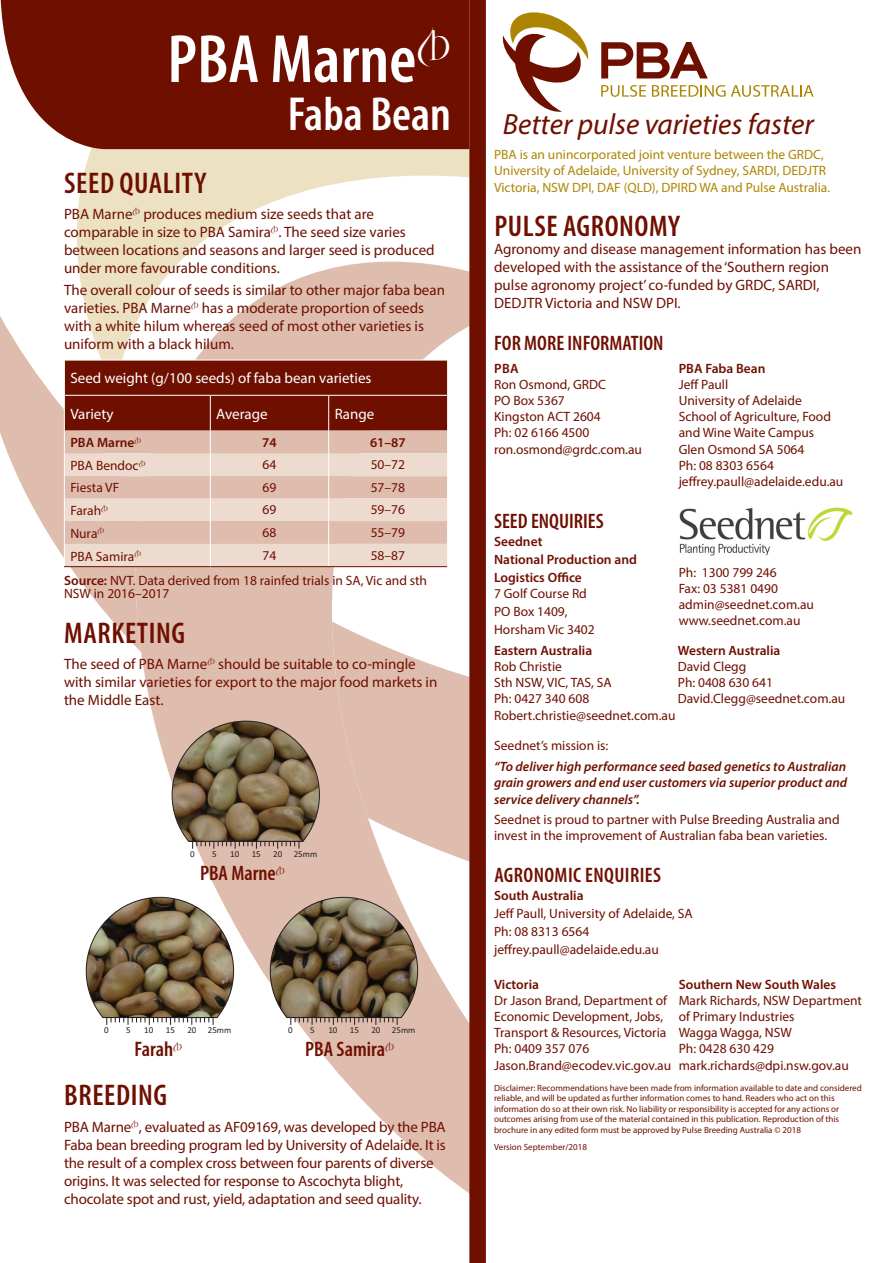
<style>
.page{position:relative;width:893px;height:1263px;background:#fff}
.page>*{position:absolute;margin:0;border:0;box-sizing:border-box;transform-origin:0 0}
.t1{font:600 condensed 69px "Myriad Pro";color:#fff}
.t2{font:600 condensed 48px "Myriad Pro";color:#fff}
.t3{font:600 condensed 30px "Myriad Pro";letter-spacing:.02em;color:#6f0f00}
.t4{font:italic 29.4px "Myriad Pro";color:#6f0f00}
.t5{font:600 condensed 21px "Myriad Pro";color:#6f0f00}
.t6{font:600 condensed 21px "Myriad Pro";letter-spacing:.02em;color:#6f0f00}
.t7{font:15px/18px "Myriad Pro";color:#6f0f00}
.t8{font:15px "Myriad Pro";color:#fff}
.t9{font:13.5px/16.2px "Myriad Pro";color:#6f0f00}
.t10{font:13.5px/16.2px "Myriad Pro";color:#ad8504}
.t11{font:600 13.5px/18px "Myriad Pro";color:#6f0f00}
.t12{font:italic 600 13.5px/16.2px "Myriad Pro";color:#6f0f00;text-align:justify}
.t13{font:9px/10.5px "Myriad Pro";color:#6f0f00}
.t14{font:9px "Calibri";color:#231f20}
.s1{font-weight:600}
</style>
<div class="page">
<svg style="left:0;top:316px;width:133px;height:328px"></svg>
<svg style="left:62px;top:149px;width:407px;height:245px;fill:#ece1c3"></svg>
<svg style="left:133px;top:262px;width:336px;height:931px;fill:#debdae"></svg>
<div style="left:0;top:0;width:469px;height:149px;background:#6f0f00"></div>
<div style="left:469px;top:0;width:17px;height:1263px;background:#6f0f00"></div>
<svg style="left:601px;top:42px;width:107px;height:36px"></svg>
<svg style="left:502px;top:12px;width:87px;height:100px"></svg>
<svg style="left:601px;top:85px;width:45px;height:12px"></svg>
<svg style="left:652px;top:85px;width:73px;height:12px"></svg>
<svg style="left:731px;top:85px;width:82px;height:12px"></svg>
<svg style="left:64px;top:360px;width:383px;height:207px;background:#be8d80"></svg>
<hr style="left:64px;top:566px;width:146px;height:1px;background:#6f0f00">
<svg style="left:85px;top:897px;width:149px;height:128px"></svg>
<svg style="left:270px;top:897px;width:148px;height:128px;background:#83715c"></svg>
<svg style="left:171px;top:720px;width:149px;height:129px;background:#8c785f"></svg>
<img style="left:679px;top:507px;width:174px;height:49px">
<h1 class="t1" style="left:167px;top:33px;width:285px">PBA Marne<sup>A</sup></h1>
<h2 class="t2" style="left:288px;top:96px;width:165px">Faba Bean</h2>
<h3 class="t3" style="left:64px;top:171px;width:144px">SEED QUALITY</h3>
<p class="t7" style="left:64px;top:206px;width:372px">PBA Marne<sup>A</sup> produces medium size seeds that are comparable in size to PBA Samira<sup>A</sup>. The seed size varies between locations and seasons and larger seed is produced under more favourable conditions.</p>
<p class="t7" style="left:64px;top:282px;width:382px">The overall colour of seeds is similar to other major faba bean varieties. PBA Marne<sup>A</sup> has a moderate proportion of seeds with a white hilum whereas seed of most other varieties is uniform with a black hilum.</p>
<p class="t8" style="left:70px;top:373px;width:303px">Seed weight (g/100 seeds) of faba bean varieties</p>
<p class="t8" style="left:70px;top:408px;width:45px">Variety</p>
<p class="t8" style="left:216px;top:408px;width:53px">Average</p>
<p class="t8" style="left:335px;top:408px;width:41px">Range</p>
<p class="t11" style="left:70px;top:435px;width:72px">PBA Marne<sup>A</sup></p>
<p class="t11" style="left:262px;top:434px;width:16px">74</p>
<p class="t11" style="left:370px;top:434px;width:37px">61–87</p>
<p class="t9" style="left:70px;top:458px;width:77px">PBA Bendoc<sup>A</sup></p>
<p class="t9" style="left:263px;top:458px;width:15px">64</p>
<p class="t9" style="left:371px;top:458px;width:36px">50–72</p>
<p class="t9" style="left:70px;top:481px;width:50px">Fiesta VF</p>
<p class="t9" style="left:263px;top:481px;width:15px">69</p>
<p class="t9" style="left:371px;top:481px;width:36px">57–78</p>
<p class="t9" style="left:70px;top:503px;width:39px">Farah<sup>A</sup></p>
<p class="t9" style="left:263px;top:503px;width:15px">69</p>
<p class="t9" style="left:371px;top:503px;width:36px">59–76</p>
<p class="t9" style="left:70px;top:526px;width:35px">Nura<sup>A</sup></p>
<p class="t9" style="left:263px;top:525px;width:15px">68</p>
<p class="t9" style="left:371px;top:525px;width:36px">55–79</p>
<p class="t9" style="left:70px;top:549px;width:72px">PBA Samira<sup>A</sup></p>
<p class="t9" style="left:263px;top:548px;width:15px">74</p>
<p class="t9" style="left:64px;top:544px;width:365px;line-height:24.8px;text-indent:307px">58–87<br><span class="s1">Source:</span> NVT. Data derived from 18 rainfed trials in SA, Vic and sth</p>
<p class="t9" style="left:64px;top:587px;width:107px">NSW in 2016–2017</p>
<h3 class="t3" style="left:64px;top:621px;width:122px">MARKETING</h3>
<p class="t7" style="left:64px;top:656px;width:375px">The seed of PBA Marne<sup>A</sup> should be suitable to co-mingle with similar varieties for export to the major food markets in the Middle East.</p>
<p class="t14" style="left:190px;top:848px;width:6px">0</p>
<p class="t14" style="left:212px;top:848px;width:6px">5</p>
<p class="t14" style="left:230px;top:848px;width:11px">10</p>
<p class="t14" style="left:252px;top:848px;width:11px">15</p>
<p class="t14" style="left:273px;top:848px;width:11px">20</p>
<p class="t14" style="left:294px;top:848px;width:25px">25mm</p>
<h3 class="t5" style="left:200px;top:865px;width:86px">PBA Marne<sup>A</sup></h3>
<p class="t14" style="left:104px;top:1024px;width:6px">0</p>
<p class="t14" style="left:126px;top:1024px;width:6px">5</p>
<p class="t14" style="left:144px;top:1024px;width:11px">10</p>
<p class="t14" style="left:166px;top:1024px;width:11px">15</p>
<p class="t14" style="left:187px;top:1024px;width:11px">20</p>
<p class="t14" style="left:208px;top:1024px;width:25px">25mm</p>
<p class="t14" style="left:288px;top:1024px;width:6px">0</p>
<p class="t14" style="left:310px;top:1024px;width:6px">5</p>
<p class="t14" style="left:328px;top:1024px;width:11px">10</p>
<p class="t14" style="left:350px;top:1024px;width:11px">15</p>
<p class="t14" style="left:371px;top:1024px;width:11px">20</p>
<p class="t14" style="left:392px;top:1024px;width:25px">25mm</p>
<h3 class="t5" style="left:135px;top:1041px;width:49px">Farah<sup>A</sup></h3>
<h3 class="t5" style="left:305px;top:1041px;width:90px">PBA Samira<sup>A</sup></h3>
<h3 class="t3" style="left:64px;top:1084px;width:104px">BREEDING</h3>
<p class="t7" style="left:64px;top:1119px;width:383px">PBA Marne<sup>A</sup>, evaluated as AF09169, was developed by the PBA Faba bean breeding program led by University of Adelaide. It is the result of a complex cross between four parents of diverse origins. It was selected for response to Ascochyta blight, chocolate spot and rust, yield, adaptation and seed quality.</p>
<h3 class="t4" style="left:503px;top:107px;width:312px">Better pulse varieties faster</h3>
<p class="t10" style="left:494px;top:147px;width:338px">PBA is an unincorporated joint venture between the GRDC,<br>University of Adelaide, University of Sydney, SARDI, DEDJTR<br>Victoria, NSW DPI, DAF (QLD), DPIRD WA and Pulse Australia.</p>
<h3 class="t3" style="left:494px;top:215px;width:187px">PULSE AGRONOMY</h3>
<p class="t7" style="left:494px;top:241px;width:369px">Agronomy and disease management information has been developed with the assistance of the ‘Southern region pulse agronomy project’ co-funded by GRDC, SARDI, DEDJTR Victoria and NSW DPI.</p>
<h3 class="t5" style="left:494px;top:335px;width:171px">FOR MORE INFORMATION</h3>
<p class="t11" style="left:494px;top:360px;width:26px">PBA</p>
<p class="t9" style="left:494px;top:377px;width:149px">Ron Osmond, GRDC<br>PO Box 5367<br>Kingston ACT 2604<br>Ph: 02 6166 4500 ron.osmond@grdc.com.au</p>
<p class="t11" style="left:679px;top:360px;width:88px">PBA Faba Bean</p>
<p class="t9" style="left:679px;top:377px;width:166px">Jeff Paull<br>University of Adelaide<br>School of Agriculture, Food and Wine Waite Campus<br>Glen Osmond SA 5064<br>Ph: 08 8303 6564 jeffrey.paull@adelaide.edu.au</p>
<h3 class="t5" style="left:494px;top:513px;width:111px">SEED ENQUIRIES</h3>
<p class="t11" style="left:494px;top:534px;width:144px">Seednet<br>National Production and<br>Logistics Office</p>
<p class="t9" style="left:494px;top:586px;width:102px;line-height:18px">7 Golf Course Rd<br>PO Box 1409,<br>Horsham Vic 3402</p>
<p class="t9" style="left:679px;top:565px;width:137px">Ph: 1300 799 246<br>Fax: 03 5381 0490 admin@seednet.com.au www.seednet.com.au</p>
<p class="t11" style="left:494px;top:642px;width:100px">Eastern Australia</p>
<p class="t9" style="left:494px;top:659px;width:183px">Rob Christie<br>Sth NSW, VIC, TAS, SA<br>Ph: 0427 340 608<br>Robert.christie@seednet.com.au</p>
<p class="t11" style="left:678px;top:642px;width:104px">Western Australia</p>
<p class="t9" style="left:678px;top:659px;width:169px">David Clegg<br>Ph: 0408 630 641<br>David.Clegg@seednet.com.au</p>
<p class="t9" style="left:494px;top:738px;width:116px">Seednet’s mission is:</p>
<p class="t12" style="left:494px;top:760px;width:354px">“To deliver high performance seed based genetics to Australian grain growers and end user customers via superior product and service delivery channels”.</p>
<p class="t9" style="left:494px;top:812px;width:347px">Seednet is proud to partner with Pulse Breeding Australia and invest in the improvement of Australian faba bean varieties.</p>
<h3 class="t6" style="left:494px;top:867px;width:168px">AGRONOMIC ENQUIRIES</h3>
<p class="t11" style="left:494px;top:888px;width:91px">South Australia</p>
<p class="t9" style="left:494px;top:906px;width:200px;line-height:18px">Jeff Paull, University of Adelaide, SA<br>Ph: 08 8313 6564 jeffrey.paull@adelaide.edu.au</p>
<p class="t11" style="left:494px;top:976px;width:46px">Victoria</p>
<p class="t9" style="left:494px;top:993px;width:178px">Dr Jason Brand, Department of<br>Economic Development, Jobs,<br>Transport &amp; Resources, Victoria<br>Ph: 0409 357 076<br>Jason.Brand@ecodev.vic.gov.au</p>
<p class="t11" style="left:679px;top:976px;width:159px">Southern New South Wales</p>
<p class="t9" style="left:679px;top:993px;width:185px">Mark Richards, NSW Department of Primary Industries<br>Wagga Wagga, NSW<br>Ph: 0428 630 429 mark.richards@dpi.nsw.gov.au</p>
<p class="t13" style="left:494px;top:1083px;width:369px">Disclaimer: Recommendations have been made from information available to date and considered reliable, and will be updated as further information comes to hand. Readers who act on this information do so at their own risk. No liability or responsibility is accepted for any actions or outcomes arising from use of the material contained in this publication. Reproduction of this brochure in any edited form must be approved by Pulse Breeding Australia © 2018</p>
<p class="t13" style="left:494px;top:1142px;width:94px">Version September/2018</p>
</div>
